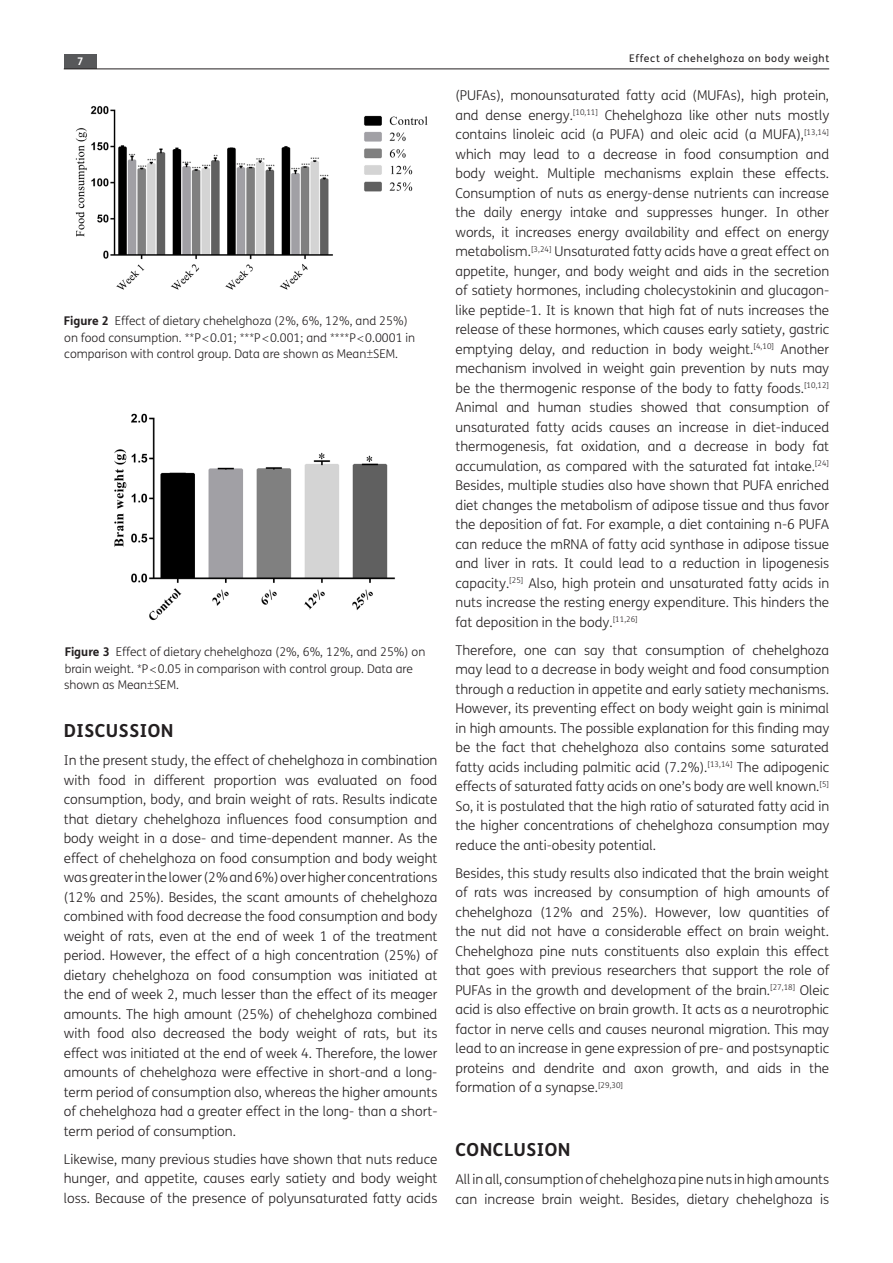
<style>
.page{position:relative;width:893px;height:1263px;background:#fff}
.page>*{position:absolute;margin:0;border:0;box-sizing:border-box;transform-origin:0 0}
.heading1{font:700 18px "FS Me";letter-spacing:.03em;color:#231f20}
.para_first_last{font:300 13.5px/19.5px "FS Me";color:#231f20;text-align:justify}
.float_figure_figure{font:300 12px/16.5px "FS Me";color:#231f20}
.t1{font:10.5px "FS Me";letter-spacing:.06em;color:#231f20}
.t2{font:700 10.5px "FS Me";color:#fff}
.s1{font-weight:700}
</style>
<div class="page">
<div style="left:64px;top:54px;width:33px;height:15px;background:#57585a"></div>
<hr style="left:64px;top:69px;width:765px;height:1px;background:#231f20">
<img style="left:75px;top:106px;width:353px;height:184px">
<img style="left:114px;top:413px;width:281px;height:208px">
<p class="t2" style="left:77px;top:55px;width:8px">7</p>
<p class="float_figure_figure" style="left:64px;top:313px;width:353px"><span class="s1">Figure 2</span> Effect of dietary chehelghoza (2%, 6%, 12%, and 25%) on food consumption. **P 0.01; ***P 0.001; and ****P 0.0001 in comparison with control group. Data are shown as Mean±SEM.</p>
<p class="float_figure_figure" style="left:64px;top:644px;width:363px"><span class="s1">Figure 3</span> Effect of dietary chehelghoza (2%, 6%, 12%, and 25%) on brain weight. *P 0.05 in comparison with control group. Data are shown as Mean±SEM.</p>
<p class="heading1" style="left:64px;top:719px;width:111px">DISCUSSION</p>
<p class="para_first_last" style="left:64px;top:751px;width:375px">In the present study, the effect of chehelghoza in combination with food in different proportion was evaluated on food consumption, body, and brain weight of rats. Results indicate that dietary chehelghoza influences food consumption and body weight in a dose- and time-dependent manner. As the effect of chehelghoza on food consumption and body weight was greater in the lower (2% and 6%) over higher concentrations (12% and 25%). Besides, the scant amounts of chehelghoza combined with food decrease the food consumption and body weight of rats, even at the end of week 1 of the treatment period. However, the effect of a high concentration (25%) of dietary chehelghoza on food consumption was initiated at the end of week 2, much lesser than the effect of its meager amounts. The high amount (25%) of chehelghoza combined with food also decreased the body weight of rats, but its effect was initiated at the end of week 4. Therefore, the lower amounts of chehelghoza were effective in short-and a long&shy;term period of consumption also, whereas the higher amounts of chehelghoza had a greater effect in the long- than a short&shy;term period of consumption.</p>
<p class="para_first_last" style="left:64px;top:1149px;width:375px">Likewise, many previous studies have shown that nuts reduce hunger, and appetite, causes early satiety and body weight loss. Because of the presence of polyunsaturated fatty acids</p>
<p class="t1" style="left:629px;top:52px;width:201px">Effect of chehelghoza on body weight</p>
<p class="para_first_last" style="left:455px;top:86px;width:375px">(PUFAs), monounsaturated fatty acid (MUFAs), high protein, and dense energy.<sup>[10,11]</sup> Chehelghoza like other nuts mostly contains linoleic acid (a PUFA) and oleic acid (a MUFA),<sup>[13,14] </sup>which may lead to a decrease in food consumption and body weight. Multiple mechanisms explain these effects.<br>Consumption of nuts as energy-dense nutrients can increase the daily energy intake and suppresses hunger. In other words, it increases energy availability and effect on energy metabolism.<sup>[3,24]</sup> Unsaturated fatty acids have a great effect on appetite, hunger, and body weight and aids in the secretion of satiety hormones, including cholecystokinin and glucagon&shy;like peptide-1. It is known that high fat of nuts increases the release of these hormones, which causes early satiety, gastric emptying delay, and reduction in body weight.<sup>[4,10]</sup> Another mechanism involved in weight gain prevention by nuts may be the thermogenic response of the body to fatty foods.<sup>[10,12] </sup>Animal and human studies showed that consumption of unsaturated fatty acids causes an increase in diet-induced thermogenesis, fat oxidation, and a decrease in body fat accumulation, as compared with the saturated fat intake.<sup>[24] </sup>Besides, multiple studies also have shown that PUFA enriched diet changes the metabolism of adipose tissue and thus favor the deposition of fat. For example, a diet containing n-6 PUFA can reduce the mRNA of fatty acid synthase in adipose tissue and liver in rats. It could lead to a reduction in lipogenesis capacity.<sup>[25]</sup> Also, high protein and unsaturated fatty acids in nuts increase the resting energy expenditure. This hinders the fat deposition in the body.<sup>[11,26]</sup></p>
<p class="para_first_last" style="left:455px;top:641px;width:375px">Therefore, one can say that consumption of chehelghoza may lead to a decrease in body weight and food consumption through a reduction in appetite and early satiety mechanisms.<br>However, its preventing effect on body weight gain is minimal in high amounts. The possible explanation for this finding may be the fact that chehelghoza also contains some saturated fatty acids including palmitic acid (7.2%).<sup>[13,14]</sup> The adipogenic effects of saturated fatty acids on one’s body are well known.<sup>[5] </sup>So, it is postulated that the high ratio of saturated fatty acid in the higher concentrations of chehelghoza consumption may reduce the anti-obesity potential.</p>
<p class="para_first_last" style="left:455px;top:864px;width:375px">Besides, this study results also indicated that the brain weight of rats was increased by consumption of high amounts of chehelghoza (12% and 25%). However, low quantities of the nut did not have a considerable effect on brain weight.<br>Chehelghoza pine nuts constituents also explain this effect that goes with previous researchers that support the role of PUFAs in the growth and development of the brain.<sup>[27,18]</sup> Oleic acid is also effective on brain growth. It acts as a neurotrophic factor in nerve cells and causes neuronal migration. This may lead to an increase in gene expression of pre- and postsynaptic proteins and dendrite and axon growth, and aids in the formation of a synapse.<sup>[29,30]</sup></p>
<p class="heading1" style="left:455px;top:1139px;width:117px">CONCLUSION</p>
<p class="para_first_last" style="left:455px;top:1170px;width:375px">All in all, consumption of chehelghoza pine nuts in high amounts can increase brain weight. Besides, dietary chehelghoza is</p>
</div>
